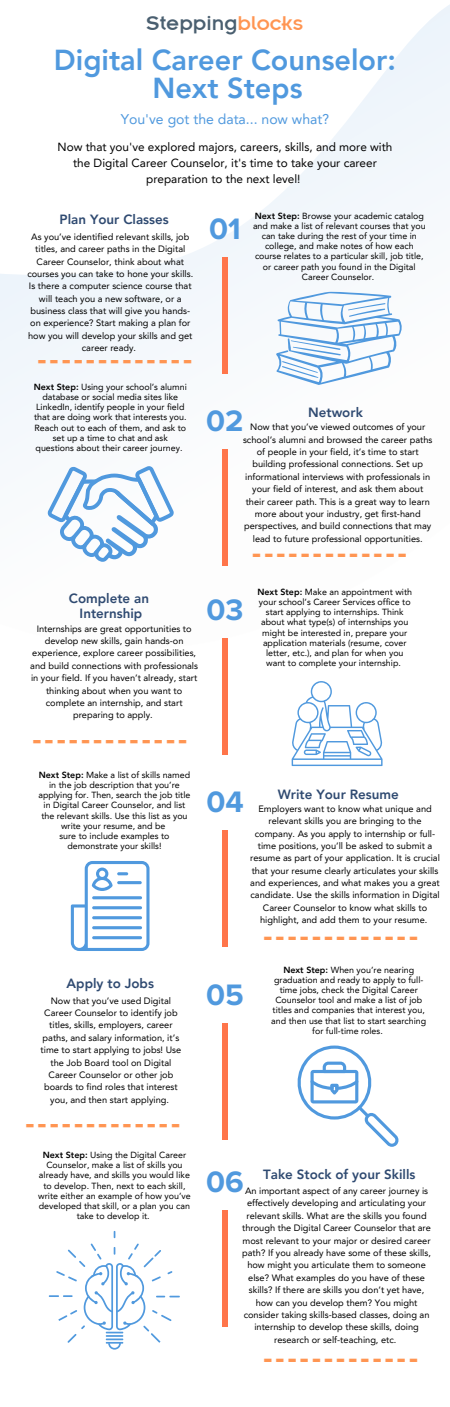
<style>
.page{position:relative;width:450px;height:1407px;background:#fff}
.page>*{position:absolute;margin:0;border:0;box-sizing:border-box;transform-origin:0 0}
.t1{font:700 30.67px "Proxima Nova";color:#5099de}
.t2{font:700 30.3px "Proxima Nova";color:#ff9552}
.t3{font:800 28.88px "Avenir LT Pro";color:#5099de}
.t4{font:22.05px "Insignia";color:#4a5f70}
.t5{font:14.02px "Avenir LT Pro";color:#5099de}
.t6{font:800 13.35px "Avenir LT Pro";color:#2f4a71}
.t7{font:11.77px/16.4px "Avenir LT Pro";color:#000;text-align:center}
.t8{font:9.23px/12.4px "Avenir LT Pro";color:#000;text-align:center}
.t9{font:8.85px/10.1px "Avenir LT Pro";color:#000;text-align:center}
.s1{color:#ff9552}
.s2{font-weight:800}
</style>
<div class="page">
<svg style="left:0;top:5px;width:450px;height:557px"></svg>
<div style="left:222px;top:257px;width:6px;height:116px;background:#ff754a"></div>
<div style="left:222px;top:449px;width:6px;height:117px;background:#ff754a"></div>
<div style="left:222px;top:638px;width:6px;height:116px;background:#ff754a"></div>
<div style="left:222px;top:830px;width:6px;height:116px;background:#ff754a"></div>
<div style="left:222px;top:1023px;width:6px;height:116px;background:#ff754a"></div>
<div style="left:222px;top:1210px;width:6px;height:116px;background:#ff754a"></div>
<svg style="left:276px;top:292px;width:127px;height:93px"></svg>
<svg style="left:47px;top:466px;width:127px;height:95px"></svg>
<svg style="left:292px;top:681px;width:91px;height:85px"></svg>
<svg style="left:71px;top:861px;width:79px;height:90px"></svg>
<hr style="left:117px;top:881px;width:25px;height:3px;background:#5099de;border-radius:2px">
<hr style="left:92px;top:896px;width:50px;height:3px;background:#5099de;border-radius:2px">
<hr style="left:92px;top:906px;width:50px;height:3px;background:#5099de;border-radius:2px">
<hr style="left:92px;top:916px;width:50px;height:3px;background:#5099de;border-radius:2px">
<hr style="left:92px;top:926px;width:50px;height:3px;background:#5099de;border-radius:2px">
<hr style="left:92px;top:936px;width:50px;height:3px;background:#5099de;border-radius:2px">
<svg style="left:297px;top:1045px;width:102px;height:101px"></svg>
<svg style="left:49px;top:1230px;width:131px;height:119px"></svg>
<p class="t4" style="left:146px;top:16px;width:158px">Stepping<span class="s1">blocks</span></p>
<p class="t3" style="left:54px;top:48px;width:343px">Digital Career Counselor:</p>
<p class="t3" style="left:152px;top:76px;width:152px">Next Steps</p>
<p class="t7" style="left:57px;top:140px;width:337px">Now that you've explored majors, careers, skills, and more with the Digital Career Counselor, it's time to take your career preparation to the next level!</p>
<p class="t5" style="left:121px;top:113px;width:210px">You've got the data... now what?</p>
<p class="t6" style="left:60px;top:213px;width:111px">Plan Your Classes</p>
<p class="t8" style="left:27px;top:231px;width:167px">As you’ve identified relevant skills, job titles, and career paths in the Digital Career Counselor, think about what courses you can take to hone your skills.<br>Is there a computer science course that will teach you a new software, or a business class that will give you hands&shy;on experience? Start making a plan for how you will develop your skills and get career ready.</p>
<p class="t2" style="left:37px;top:341px;width:156px">-------------</p>
<p class="t9" style="left:34px;top:382px;width:155px"><span class="s2">Next Step:</span> Using your school’s alumni database or social media sites like LinkedIn, identify people in your field that are doing work that interests you.<br>Reach out to each of them, and ask to set up a time to chat and ask questions about their career journey.</p>
<p class="t1" style="left:209px;top:211px;width:33px">01</p>
<p class="t9" style="left:253px;top:212px;width:174px"><span class="s2">Next Step:</span> Browse your academic catalog and make a list of relevant courses that you can take during the rest of your time in college, and make notes of how each course relates to a particular skill, job title, or career path you found in the Digital Career Counselor.</p>
<p class="t6" style="left:308px;top:407px;width:56px">Network</p>
<p class="t1" style="left:206px;top:403px;width:39px">02</p>
<p class="t8" style="left:243px;top:422px;width:191px">Now that you’ve viewed outcomes of your school’s alumni and browsed the career paths of people in your field, it’s time to start building professional connections. Set up informational interviews with professionals in your field of interest, and ask them about their career path. This is a great way to learn more about your industry, get first-hand perspectives, and build connections that may lead to future professional opportunities.</p>
<p class="t2" style="left:407px;top:576px;width:156px;rotate:-180deg">-------------</p>
<p class="t6" style="left:69px;top:593px;width:82px">Complete an</p>
<p class="t6" style="left:80px;top:608px;width:64px">Internship</p>
<p class="t8" style="left:30px;top:623px;width:169px">Internships are great opportunities to develop new skills, gain hands-on experience, explore career possibilities, and build connections with professionals in your field. If you haven’t already, start thinking about when you want to complete an internship, and start preparing to apply.</p>
<p class="t2" style="left:33px;top:721px;width:156px">-------------</p>
<p class="t1" style="left:207px;top:592px;width:39px">03</p>
<p class="t9" style="left:257px;top:587px;width:156px"><span class="s2">Next Step:</span> Make an appointment with your school’s Career Services office to start applying to internships. Think about what type(s) of internships you might be interested in, prepare your application materials (resume, cover letter, etc.), and plan for when you want to complete your internship.</p>
<p class="t9" style="left:38px;top:770px;width:154px"><span class="s2">Next Step:</span> Make a list of skills named in the job description that you’re applying for. Then, search the job title in Digital Career Counselor, and list the relevant skills. Use this list as you write your resume, and be</p>
<p class="t9" style="left:59px;top:831px;width:112px">sure to include examples to demonstrate your skills!</p>
<p class="t6" style="left:67px;top:978px;width:89px">Apply to Jobs</p>
<p class="t8" style="left:41px;top:995px;width:142px">Now that you’ve used Digital<br>Career Counselor to identify job titles, skills, employers, career paths, and salary information, it’s time to start applying to jobs! Use the Job Board tool on Digital<br>Career Counselor or other job boards to find roles that interest you, and then start applying.</p>
<p class="t2" style="left:25px;top:1104px;width:156px">-------------</p>
<p class="t9" style="left:38px;top:1150px;width:154px"><span class="s2">Next Step:</span> Using the Digital Career Counselor, make a list of skills you already have, and skills you would like to develop. Then, next to each skill, write either an example of how you’ve developed that skill, or a plan you can take to develop it.</p>
<p class="t6" style="left:278px;top:788px;width:123px">Write Your Resume</p>
<p class="t1" style="left:206px;top:783px;width:39px">04</p>
<p class="t8" style="left:250px;top:803px;width:191px">Employers want to know what unique and relevant skills you are bringing to the company. As you apply to internship or full&shy;time positions, you’ll be asked to submit a resume as part of your application. It is crucial that your resume clearly articulates your skills and experiences, and what makes you a great candidate. Use the skills information in Digital Career Counselor to know what skills to highlight, and add them to your resume.</p>
<p class="t1" style="left:206px;top:976px;width:39px">05</p>
<p class="t2" style="left:418px;top:958px;width:156px;rotate:-180deg">-------------</p>
<p class="t9" style="left:271px;top:965px;width:157px"><span class="s2">Next Step:</span> When you’re nearing graduation and ready to apply to full&shy;time jobs, check the Digital Career Counselor tool and make a list of job titles and companies that interest you, and then use that list to start searching for full-time roles.</p>
<p class="t6" style="left:263px;top:1169px;width:154px">Take Stock of your Skills</p>
<p class="t1" style="left:206px;top:1163px;width:39px">06</p>
<p class="t8" style="left:242px;top:1185px;width:190px">An important aspect of any career journey is effectively developing and articulating your relevant skills. What are the skills you found through the Digital Career Counselor that are most relevant to your major or desired career path? If you already have some of these skills, how might you articulate them to someone else? What examples do you have of these skills? If there are skills you don’t yet have, how can you develop them? You might consider taking skills-based classes, doing an internship to develop these skills, doing research or self-teaching, etc.</p>
<p class="t2" style="left:418px;top:1380px;width:156px;rotate:-180deg">-------------</p>
</div>
